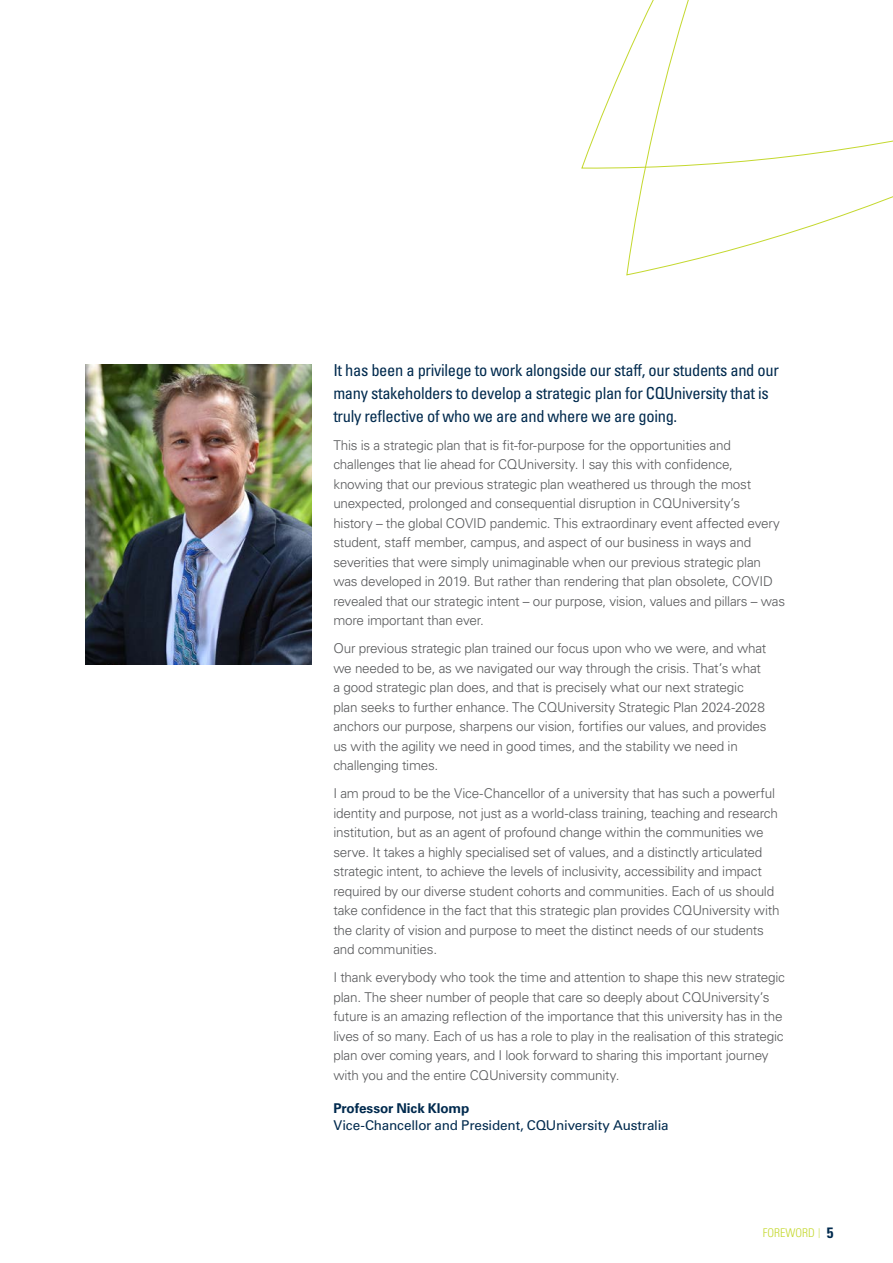
<style>
.page{position:relative;width:893px;height:1263px;background:#fff}
.page>*{position:absolute;margin:0;border:0;box-sizing:border-box;transform-origin:0 0}
.t1{font:condensed 16.5px/22.5px "Univers LT Std";letter-spacing:-.02em;color:#002a4e}
.t2{font:300 13.5px/19.5px "Univers LT Std";letter-spacing:-.015em;color:#58595b}
.t3{font:13.5px "Univers LT Std";letter-spacing:-.01em;color:#002a4e}
.t4{font:700 13.5px "Univers LT Std";letter-spacing:-.005em;color:#002a4e}
.t5{font:300 condensed 12px "Univers LT Std";color:#c4d82e}
.s1{font-weight:100;font-stretch:ultra-condensed;font-size:13.5px}
.s2{font-weight:700;font-size:15px;color:#002a4e}
</style>
<div class="page">
<img style="left:85px;top:364px;width:227px;height:301px">
<svg style="left:626px;top:170px;width:267px;height:106px"></svg>
<svg style="left:581px;top:0;width:312px;height:170px"></svg>
<p class="t1" style="left:333px;top:359px;width:447px">It has been a privilege to work alongside our staff, our students and our many stakeholders to develop a strategic plan for CQUniversity that is truly reflective of who we are and where we are going.</p>
<p class="t2" style="left:333px;top:435px;width:453px">This is a strategic plan that is fit-for-purpose for the opportunities and challenges that lie ahead for CQUniversity. I say this with confidence, knowing that our previous strategic plan weathered us through the most unexpected, prolonged and consequential disruption in CQUniversity’s<br>history – the global COVID pandemic. This extraordinary event affected every student, staff member, campus, and aspect of our business in ways and severities that were simply unimaginable when our previous strategic plan was developed in 2019. But rather than rendering that plan obsolete, COVID revealed that our strategic intent – our purpose, vision, values and pillars – was more important than ever.</p>
<p class="t2" style="left:333px;top:638px;width:435px">Our previous strategic plan trained our focus upon who we were, and what we needed to be, as we navigated our way through the crisis. That’s what a good strategic plan does, and that is precisely what our next strategic plan seeks to further enhance. The CQUniversity Strategic Plan 2024-2028 anchors our purpose, sharpens our vision, fortifies our values, and provides us with the agility we need in good times, and the stability we need in challenging times.</p>
<p class="t2" style="left:333px;top:783px;width:448px">I am proud to be the Vice-Chancellor of a university that has such a powerful identity and purpose, not just as a world-class training, teaching and research institution, but as an agent of profound change within the communities we serve. It takes a highly specialised set of values, and a distinctly articulated strategic intent, to achieve the levels of inclusivity, accessibility and impact required by our diverse student cohorts and communities. Each of us should take confidence in the fact that this strategic plan provides CQUniversity with the clarity of vision and purpose to meet the distinct needs of our students and communities.</p>
<p class="t2" style="left:333px;top:967px;width:453px">I thank everybody who took the time and attention to shape this new strategic plan. The sheer number of people that care so deeply about CQUniversity’s future is an amazing reflection of the importance that this university has in the lives of so many. Each of us has a role to play in the realisation of this strategic plan over coming years, and I look forward to sharing this important journey with you and the entire CQUniversity community.</p>
<p class="t4" style="left:333px;top:1100px;width:138px">Professor Nick Klomp</p>
<p class="t3" style="left:333px;top:1117px;width:337px">Vice-Chancellor and President, CQUniversity Australia</p>
<p class="t5" style="left:763px;top:1226px;width:72px">FOREWORD <span class="s1">|</span> <span class="s2">5</span></p>
</div>
